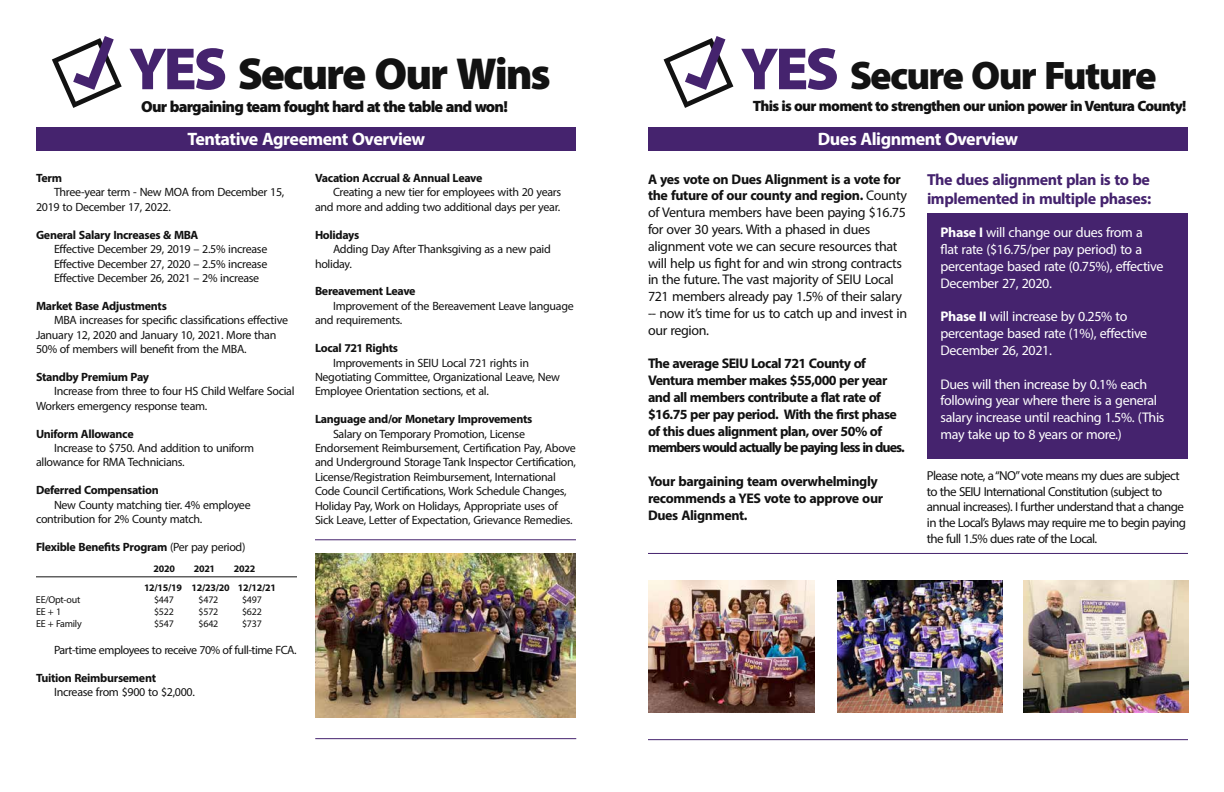
<style>
.page{position:relative;width:1224px;height:792px;background:#fff}
.page>*{position:absolute;margin:0;border:0;box-sizing:border-box;transform-origin:0 0}
.t1{font:900 45px "Myriad Pro";letter-spacing:-.045em;color:#121212}
.t2{font:900 40px "Myriad Pro";letter-spacing:-.045em;color:#121212}
.t3{font:700 18px "Myriad Pro";letter-spacing:-.03em;color:#fff}
.t4{font:700 16px/19.2px "Myriad Pro";letter-spacing:-.025em;color:#45236e}
.t5{font:900 16px "Myriad Pro";letter-spacing:-.05em;color:#121212}
.t6{font:900 15px "Myriad Pro";letter-spacing:-.05em;color:#121212}
.t7{font:14px/16.8px "Myriad Pro";letter-spacing:-.025em;color:#121212}
.t8{font:14px/16.8px "Myriad Pro";letter-spacing:-.025em;color:#fff}
.t9{font:700 14px/16.8px "Myriad Pro";letter-spacing:-.04em;color:#121212}
.t10{font:13px/15.6px "Myriad Pro";letter-spacing:-.05em;color:#121212}
.t11{font:12px/14.4px "Myriad Pro";letter-spacing:-.025em;color:#121212}
.t12{font:700 12px "Myriad Pro";letter-spacing:-.025em;color:#121212}
.t13{font:10px "Myriad Pro";letter-spacing:-.025em;color:#121212}
.t14{font:700 10px/19.2px "Myriad Pro";letter-spacing:-.025em;color:#121212}
.s1{font-size:60px;color:#45236e}
.s2{font-weight:400}
.s3{font-weight:700}
</style>
<div class="page">
<div style="left:36px;top:127px;width:540px;height:23px;background:#45236e"></div>
<hr style="left:36px;top:577px;width:261px;height:1px;background:#121212">
<svg style="left:52px;top:36px;width:70px;height:72px"></svg>
<div style="left:648px;top:127px;width:540px;height:23px;background:#45236e"></div>
<svg style="left:664px;top:36px;width:69px;height:72px"></svg>
<div style="left:927px;top:213px;width:261px;height:246px;background:#45236e"></div>
<hr style="left:648px;top:553px;width:540px;height:1px;background:#45236e">
<img style="left:649px;top:580px;width:165px;height:133px">
<img style="left:837px;top:580px;width:165px;height:133px">
<img style="left:1023px;top:580px;width:165px;height:133px">
<hr style="left:648px;top:739px;width:540px;height:1px;background:#45236e">
<img style="left:315px;top:554px;width:261px;height:164px">
<hr style="left:315px;top:539px;width:261px;height:1px;background:#45236e">
<hr style="left:315px;top:738px;width:261px;height:1px;background:#45236e">
<h1 class="t1" style="left:129px;top:44px;width:423px"><span class="s1">YES</span> Secure Our Wins</h1>
<h3 class="t5" style="left:141px;top:96px;width:368px">Our bargaining team fought hard at the table and won!</h3>
<h3 class="t3" style="left:187px;top:127px;width:239px">Tentative Agreement Overview</h3>
<p class="t12" style="left:315px;top:170px;width:169px">Vacation Accrual &amp; Annual Leave</p>
<p class="t11" style="left:315px;top:185px;width:248px;text-align:right">Creating a new tier for employees with 20 years and more and adding two additional days per year.</p>
<p class="t12" style="left:315px;top:227px;width:46px">Holidays</p>
<p class="t11" style="left:315px;top:242px;width:237px;text-indent:18px">Adding Day After Thanksgiving as a new paid holiday.</p>
<p class="t12" style="left:315px;top:284px;width:102px">Bereavement Leave</p>
<p class="t11" style="left:315px;top:298px;width:260px;text-indent:18px">Improvement of the Bereavement Leave language and requirements.</p>
<p class="t12" style="left:315px;top:340px;width:85px">Local 721 Rights</p>
<p class="t11" style="left:315px;top:355px;width:246px;text-indent:18px">Improvements in SEIU Local 721 rights in<br>Negotiating Committee, Organizational Leave, New<br>Employee Orientation sections, et al.</p>
<p class="t12" style="left:315px;top:411px;width:219px">Language and/or Monetary Improvements</p>
<p class="t11" style="left:315px;top:426px;width:263px;text-indent:18px">Salary on Temporary Promotion, License Endorsement Reimbursement, Certification Pay, Above and Underground Storage Tank Inspector Certification, License/Registration Reimbursement, International Code Council Certifications, Work Schedule Changes, Holiday Pay, Work on Holidays, Appropriate uses of Sick Leave, Letter of Expectation, Grievance Remedies.</p>
<p class="t12" style="left:36px;top:170px;width:28px">Term</p>
<p class="t11" style="left:36px;top:185px;width:250px;text-indent:18px">Three-year term - New MOA from December 15,<br>2019 to December 17, 2022.</p>
<p class="t12" style="left:36px;top:227px;width:164px">General Salary Increases &amp; MBA</p>
<p class="t11" style="left:54px;top:242px;width:215px;text-align:justify">Effective December 29, 2019 – 2.5% increase Effective December 27, 2020 – 2.5% increase Effective December 26, 2021 – 2% increase</p>
<p class="t12" style="left:36px;top:298px;width:132px">Market Base Adjustments</p>
<p class="t11" style="left:36px;top:313px;width:254px;text-indent:18px">MBA increases for specific classifications effective<br>January 12, 2020 and January 10, 2021. More than<br>50% of members will benefit from the MBA.</p>
<p class="t12" style="left:36px;top:369px;width:115px">Standby Premium Pay</p>
<p class="t11" style="left:36px;top:384px;width:260px;text-indent:18px">Increase from three to four HS Child Welfare Social<br>Workers emergency response team.</p>
<p class="t12" style="left:36px;top:426px;width:99px">Uniform Allowance</p>
<p class="t11" style="left:36px;top:441px;width:220px;text-indent:18px">Increase to $750. And addition to uniform allowance for RMA Technicians.</p>
<p class="t12" style="left:36px;top:483px;width:124px">Deferred Compensation</p>
<p class="t11" style="left:36px;top:497px;width:216px;text-indent:18px">New County matching tier. 4% employee contribution for 2% County match.</p>
<p class="t12" style="left:36px;top:539px;width:211px">Flexible Benefits Program <span class="s2">(Per pay period)</span></p>
<p class="t14" style="left:154px;top:559px;width:23px">2020</p>
<p class="t14" style="left:194px;top:559px;width:23px">2021</p>
<p class="t14" style="left:144px;top:559px;width:134px;text-indent:90px">2022<br>12/15/19 12/23/20 12/12/21</p>
<p class="t13" style="left:36px;top:594px;width:46px">EE/Opt-out</p>
<p class="t13" style="left:154px;top:594px;width:21px">$447</p>
<p class="t13" style="left:199px;top:594px;width:21px">$472</p>
<p class="t13" style="left:242px;top:594px;width:21px">$497</p>
<p class="t13" style="left:36px;top:606px;width:27px">EE + 1</p>
<p class="t13" style="left:154px;top:606px;width:21px">$522</p>
<p class="t13" style="left:199px;top:606px;width:21px">$572</p>
<p class="t13" style="left:242px;top:606px;width:21px">$622</p>
<p class="t13" style="left:36px;top:618px;width:47px">EE + Family</p>
<p class="t13" style="left:154px;top:618px;width:21px">$547</p>
<p class="t13" style="left:199px;top:618px;width:21px">$642</p>
<p class="t13" style="left:242px;top:618px;width:21px">$737</p>
<p class="t11" style="left:54px;top:642px;width:244px">Part-time employees to receive 70% of full-time FCA.</p>
<p class="t12" style="left:36px;top:670px;width:122px">Tuition Reimbursement</p>
<p class="t11" style="left:54px;top:685px;width:142px">Increase from $900 to $2,000.</p>
<h2 class="t2" style="left:741px;top:49px;width:417px"><span class="s1">YES</span> Secure Our Future</h2>
<p class="t6" style="left:753px;top:96px;width:435px">This is our moment to strengthen our union power in Ventura County!</p>
<h3 class="t3" style="left:818px;top:127px;width:202px">Dues Alignment Overview</h3>
<p class="t7" style="left:648px;top:170px;width:261px"><span class="s3">A yes vote on Dues Alignment is a vote for the future of our county and region.</span> County of Ventura members have been paying $16.75 for over 30 years. With a phased in dues alignment vote we can secure resources that will help us fight for and win strong contracts in the future. The vast majority of SEIU Local 721 members already pay 1.5% of their salary -- now it’s time for us to catch up and invest in our region.</p>
<p class="t9" style="left:648px;top:355px;width:258px">The average SEIU Local 721 County of Ventura member makes $55,000 per year and all members contribute a flat rate of $16.75 per pay period. With the first phase of this dues alignment plan, over 50% of members would actually be paying less in dues.</p>
<p class="t9" style="left:648px;top:472px;width:237px">Your bargaining team overwhelmingly recommends a YES vote to approve our<br>Dues Alignment.</p>
<h3 class="t4" style="left:927px;top:170px;width:226px">The dues alignment plan is to be implemented in multiple phases:</h3>
<p class="t8" style="left:940px;top:224px;width:225px"><span class="s3">Phase I</span> will change our dues from a flat rate ($16.75/per pay period) to a percentage based rate (0.75%), effective December 27, 2020.</p>
<p class="t8" style="left:940px;top:308px;width:208px"><span class="s3">Phase II</span> will increase by 0.25% to percentage based rate (1%), effective<br>December 26, 2021.</p>
<p class="t8" style="left:940px;top:375px;width:226px">Dues will then increase by 0.1% each following year where there is a general salary increase until reaching 1.5%. (This may take up to 8 years or more.)</p>
<p class="t10" style="left:927px;top:468px;width:260px">Please note, a “NO” vote means my dues are subject to the SEIU International Constitution (subject to annual increases). I further understand that a change in the Local’s Bylaws may require me to begin paying the full 1.5% dues rate of the Local.</p>
</div>
